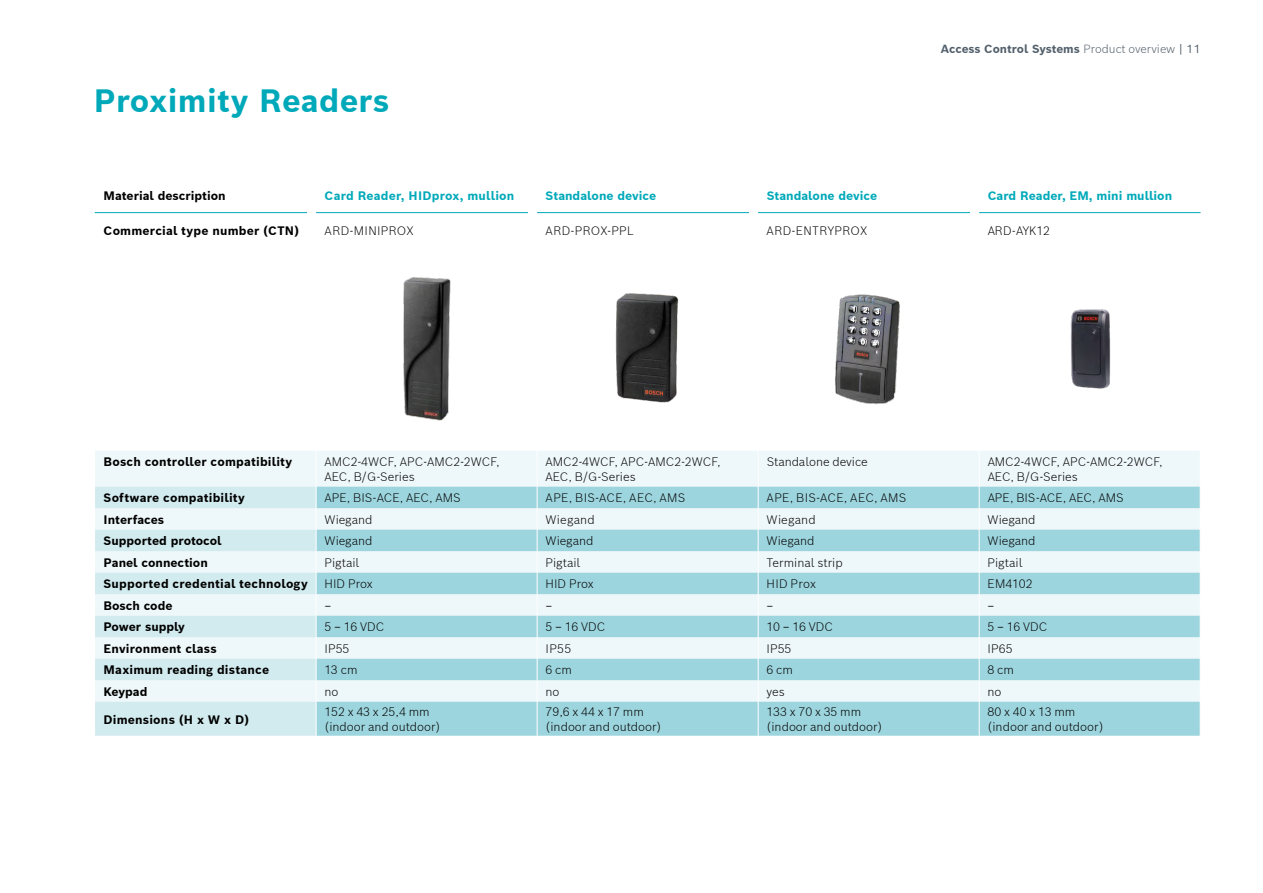
<style>
.page{position:relative;width:1263px;height:893px;background:#fff}
.page>*{position:absolute;margin:0;border:0;box-sizing:border-box;transform-origin:0 0}
.t1{font:700 31.5px "Bosch Sans";letter-spacing:.01em;color:#00a9b9}
.t2{font:300 12px/14.4px "Bosch Sans";color:#000}
.t3{font:700 12px "Bosch Sans";letter-spacing:.015em;color:#000}
.t4{font:700 12px "Bosch Sans";color:#00a9b9}
.t5{font:300 12px "Bosch Sans";letter-spacing:.025em;color:#000}
.t6{font:300 12px "Bosch Sans";letter-spacing:.02em;color:#000}
.t7{font:700 11.55px "Bosch Sans";letter-spacing:-.005em;color:#525f6b}
.s1{font-weight:300}
.s2{font-weight:400}
</style>
<div class="page">
<div style="left:95px;top:451px;width:1105px;height:36px;background:#eef7f9"></div>
<svg style="left:95px;top:487px;width:221px;height:249px;background:#def0f3"></svg>
<svg style="left:317px;top:487px;width:883px;height:249px;background:#c0e3e9"></svg>
<hr style="left:537px;top:451px;width:1px;height:36px;background:#fff">
<hr style="left:758px;top:451px;width:1px;height:36px;background:#fff">
<hr style="left:979px;top:451px;width:1px;height:36px;background:#fff">
<hr style="left:316px;top:451px;width:1px;height:36px;background:#fff">
<hr style="left:95px;top:212px;width:221px;height:1px;background:#00a9b9">
<hr style="left:316px;top:212px;width:221px;height:1px;background:#00a9b9">
<hr style="left:537px;top:212px;width:221px;height:1px;background:#00a9b9">
<hr style="left:758px;top:212px;width:221px;height:1px;background:#00a9b9">
<hr style="left:979px;top:212px;width:221px;height:1px;background:#00a9b9">
<svg style="left:316px;top:487px;width:1px;height:215px"></svg>
<svg style="left:537px;top:487px;width:1px;height:215px"></svg>
<svg style="left:758px;top:487px;width:1px;height:215px"></svg>
<svg style="left:979px;top:487px;width:1px;height:215px"></svg>
<hr style="left:537px;top:702px;width:1px;height:34px;background:#fff">
<hr style="left:758px;top:702px;width:1px;height:34px;background:#fff">
<hr style="left:979px;top:702px;width:1px;height:34px;background:#fff">
<img style="left:403px;top:277px;width:48px;height:144px">
<img style="left:615px;top:293px;width:64px;height:110px">
<img style="left:835px;top:294px;width:65px;height:111px">
<img style="left:1070px;top:309px;width:41px;height:80px">
<div style="left:308px;top:179px;width:8px;height:40px;background:#fff"></div>
<div style="left:529px;top:179px;width:8px;height:40px;background:#fff"></div>
<div style="left:750px;top:179px;width:8px;height:40px;background:#fff"></div>
<div style="left:971px;top:179px;width:8px;height:40px;background:#fff"></div>
<h1 class="t1" style="left:94px;top:79px;width:297px">Proximity Readers</h1>
<p class="t7" style="left:941px;top:41px;width:261px">Access Control Systems <span class="s1">Product overview</span> <span class="s2">| 11</span></p>
<p class="t3" style="left:104px;top:188px;width:124px">Material description</p>
<p class="t4" style="left:325px;top:188px;width:191px">Card Reader, HIDprox, mullion</p>
<p class="t4" style="left:546px;top:188px;width:112px">Standalone device</p>
<p class="t4" style="left:767px;top:188px;width:112px">Standalone device</p>
<p class="t4" style="left:988px;top:188px;width:186px">Card Reader, EM, mini mullion</p>
<p class="t3" style="left:104px;top:222px;width:197px">Commercial type number (CTN)</p>
<p class="t5" style="left:325px;top:222px;width:90px">ARD-MINIPROX</p>
<p class="t6" style="left:546px;top:222px;width:90px">ARD-PROX-PPL</p>
<p class="t5" style="left:767px;top:222px;width:102px">ARD-ENTRYPROX</p>
<p class="t2" style="left:988px;top:223px;width:64px">ARD-AYK12</p>
<p class="t3" style="left:104px;top:454px;width:190px">Bosch controller compatibility</p>
<p class="t2" style="left:325px;top:454px;width:177px">AMC2-4WCF, APC-AMC2-2WCF,<br>AEC, B/G-Series</p>
<p class="t2" style="left:546px;top:454px;width:177px">AMC2-4WCF, APC-AMC2-2WCF,<br>AEC, B/G-Series</p>
<p class="t2" style="left:767px;top:454px;width:103px">Standalone device</p>
<p class="t2" style="left:988px;top:454px;width:177px">AMC2-4WCF, APC-AMC2-2WCF,<br>AEC, B/G-Series</p>
<p class="t3" style="left:104px;top:490px;width:143px">Software compatibility</p>
<p class="t2" style="left:325px;top:490px;width:138px">APE, BIS-ACE, AEC, AMS</p>
<p class="t5" style="left:546px;top:490px;width:141px">APE, BIS-ACE, AEC, AMS</p>
<p class="t5" style="left:767px;top:490px;width:141px">APE, BIS-ACE, AEC, AMS</p>
<p class="t2" style="left:988px;top:490px;width:138px">APE, BIS-ACE, AEC, AMS</p>
<p class="t3" style="left:104px;top:511px;width:62px">Interfaces</p>
<p class="t2" style="left:325px;top:512px;width:49px">Wiegand</p>
<p class="t2" style="left:546px;top:512px;width:51px">Wiegand</p>
<p class="t2" style="left:767px;top:512px;width:51px">Wiegand</p>
<p class="t2" style="left:988px;top:512px;width:49px">Wiegand</p>
<p class="t3" style="left:104px;top:533px;width:120px">Supported protocol</p>
<p class="t2" style="left:325px;top:533px;width:49px">Wiegand</p>
<p class="t2" style="left:546px;top:533px;width:49px">Wiegand</p>
<p class="t2" style="left:767px;top:533px;width:49px">Wiegand</p>
<p class="t2" style="left:988px;top:533px;width:49px">Wiegand</p>
<p class="t3" style="left:104px;top:554px;width:106px">Panel connection</p>
<p class="t2" style="left:325px;top:555px;width:36px">Pigtail</p>
<p class="t2" style="left:546px;top:555px;width:36px">Pigtail</p>
<p class="t2" style="left:767px;top:555px;width:78px">Terminal strip</p>
<p class="t2" style="left:988px;top:555px;width:36px">Pigtail</p>
<p class="t3" style="left:104px;top:576px;width:206px">Supported credential technology</p>
<p class="t2" style="left:325px;top:576px;width:50px">HID Prox</p>
<p class="t2" style="left:546px;top:576px;width:50px">HID Prox</p>
<p class="t2" style="left:767px;top:576px;width:51px">HID Prox</p>
<p class="t2" style="left:987px;top:576px;width:47px">EM4102</p>
<p class="t3" style="left:104px;top:597px;width:71px">Bosch code</p>
<p class="t2" style="left:325px;top:598px;width:8px">–</p>
<p class="t2" style="left:546px;top:598px;width:8px">–</p>
<p class="t2" style="left:766px;top:598px;width:8px">–</p>
<p class="t2" style="left:987px;top:598px;width:8px">–</p>
<p class="t3" style="left:104px;top:619px;width:83px">Power supply</p>
<p class="t2" style="left:324px;top:619px;width:61px">5 – 16 VDC</p>
<p class="t2" style="left:545px;top:619px;width:61px">5 – 16 VDC</p>
<p class="t2" style="left:766px;top:619px;width:68px">10 – 16 VDC</p>
<p class="t2" style="left:987px;top:619px;width:61px">5 – 16 VDC</p>
<p class="t3" style="left:103px;top:640px;width:115px">Environment class</p>
<p class="t2" style="left:324px;top:641px;width:26px">IP55</p>
<p class="t2" style="left:545px;top:641px;width:27px">IP55</p>
<p class="t2" style="left:766px;top:641px;width:26px">IP55</p>
<p class="t2" style="left:987px;top:641px;width:26px">IP65</p>
<p class="t3" style="left:103px;top:662px;width:167px">Maximum reading distance</p>
<p class="t2" style="left:324px;top:662px;width:34px">13 cm</p>
<p class="t2" style="left:545px;top:662px;width:28px">6 cm</p>
<p class="t2" style="left:766px;top:662px;width:28px">6 cm</p>
<p class="t2" style="left:987px;top:662px;width:28px">8 cm</p>
<p class="t3" style="left:103px;top:683px;width:45px">Keypad</p>
<p class="t2" style="left:324px;top:684px;width:16px">no</p>
<p class="t2" style="left:545px;top:684px;width:16px">no</p>
<p class="t2" style="left:766px;top:684px;width:20px">yes</p>
<p class="t2" style="left:987px;top:684px;width:16px">no</p>
<p class="t3" style="left:103px;top:711px;width:147px">Dimensions (H x W x D)</p>
<p class="t2" style="left:324px;top:704px;width:118px">152 x 43 x 25,4 mm (indoor and outdoor)</p>
<p class="t2" style="left:545px;top:704px;width:118px">79,6 x 44 x 17 mm (indoor and outdoor)</p>
<p class="t2" style="left:766px;top:704px;width:118px">133 x 70 x 35 mm (indoor and outdoor)</p>
<p class="t2" style="left:987px;top:704px;width:118px">80 x 40 x 13 mm (indoor and outdoor)</p>
</div>
